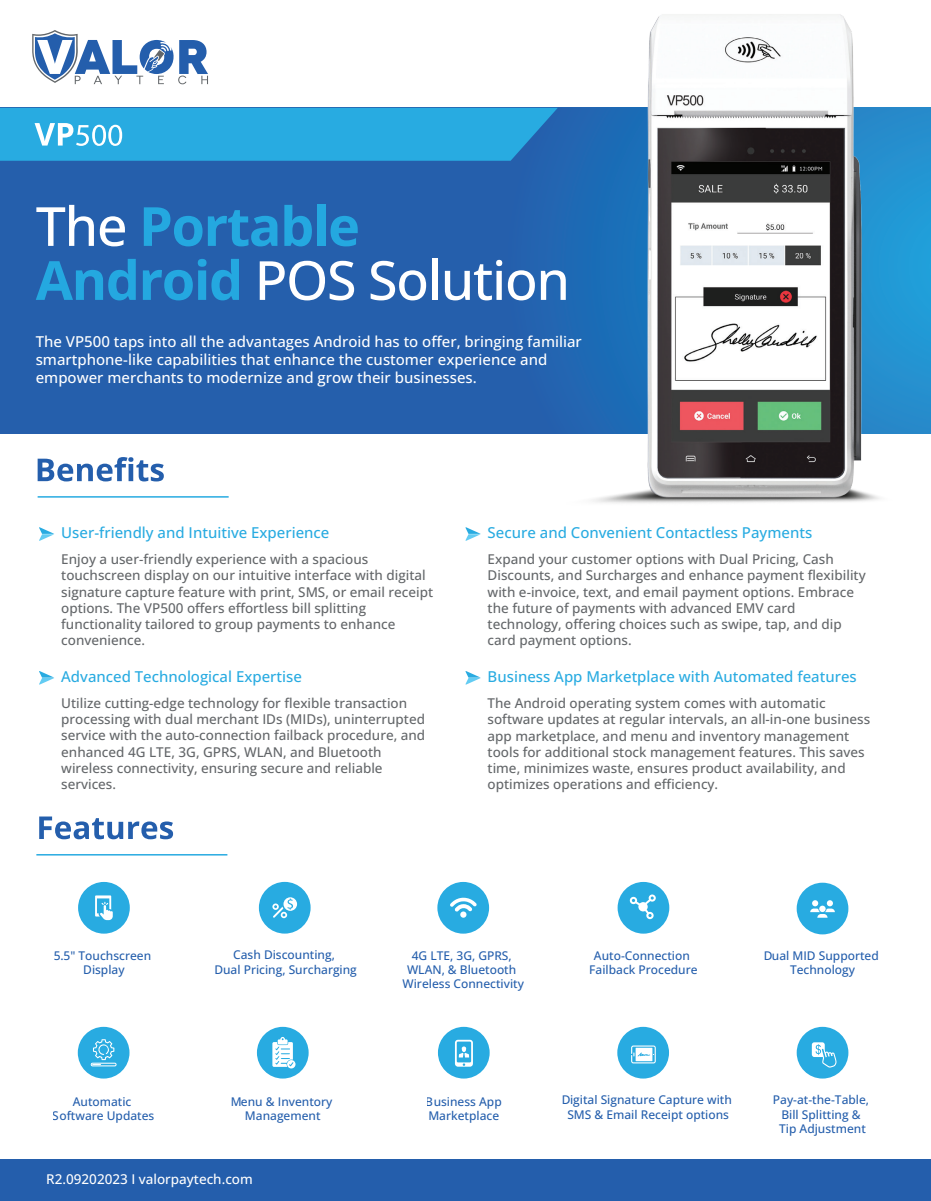
<style>
.page{position:relative;width:931px;height:1201px;background:#fff}
.page>*{position:absolute;margin:0;border:0;box-sizing:border-box;transform-origin:0 0}
.t1{font:700 54px/54px "Open Sans";letter-spacing:-.025em;color:#24a8e0}
.t2{font:500 15px/18px "Open Sans";color:#fff}
.t3{font:500 15px "Open Sans";color:#28abe1}
.t4{font:500 13.5px/16.2px "Open Sans";color:#636669}
.t5{font:500 13.5px "Open Sans";color:#fff}
.t6{font:500 12px/14.4px "Open Sans";color:#245eac;text-align:center}
.s1{font-weight:500;color:#fff}
</style>
<div class="page">
<div style="left:0;top:108px;width:931px;height:326px;background:#255fac"></div>
<img style="left:558px;top:14px;width:343px;height:489px">
<svg style="left:0;top:108px;width:558px;height:53px;background:#2da9df"></svg>
<svg style="left:465px;top:671px;width:16px;height:13px"></svg>
<svg style="left:465px;top:527px;width:16px;height:14px"></svg>
<svg style="left:39px;top:527px;width:15px;height:14px"></svg>
<svg style="left:39px;top:671px;width:15px;height:13px"></svg>
<svg style="left:32px;top:30px;width:176px;height:54px"></svg>
<svg style="left:39px;top:816px;width:134px;height:23px"></svg>
<div style="left:438px;top:1027px;width:52px;height:51px;background:#28abe1;border-radius:50%"></div>
<svg style="left:455px;top:1040px;width:18px;height:26px"></svg>
<div style="left:617px;top:882px;width:52px;height:51px;background:#28abe1;border-radius:50%"></div>
<svg style="left:630px;top:894px;width:26px;height:25px"></svg>
<div style="left:78px;top:882px;width:52px;height:51px;background:#28abe1;border-radius:50%"></div>
<svg style="left:95px;top:895px;width:18px;height:25px"></svg>
<div style="left:78px;top:1027px;width:51px;height:51px;background:#28abe1;border-radius:50%"></div>
<svg style="left:91px;top:1039px;width:26px;height:27px"></svg>
<div style="left:796px;top:1027px;width:52px;height:51px;background:#28abe1;border-radius:50%"></div>
<svg style="left:812px;top:1042px;width:24px;height:25px"></svg>
<hr style="left:36px;top:854px;width:191px;height:1px;background:#28abe1">
<div style="left:437px;top:882px;width:52px;height:51px;background:#28abe1;border-radius:50%"></div>
<svg style="left:450px;top:897px;width:26px;height:15px"></svg>
<div style="left:460px;top:911px;width:6px;height:7px;background:#fff;border-radius:50%"></div>
<div style="left:257px;top:1027px;width:52px;height:51px;background:#28abe1;border-radius:50%"></div>
<svg style="left:272px;top:1037px;width:23px;height:31px"></svg>
<div style="left:617px;top:1027px;width:52px;height:51px;background:#28abe1;border-radius:50%"></div>
<svg style="left:631px;top:1045px;width:25px;height:18px"></svg>
<div style="left:259px;top:882px;width:52px;height:51px;background:#28abe1;border-radius:50%"></div>
<svg style="left:272px;top:897px;width:25px;height:21px"></svg>
<div style="left:796px;top:883px;width:52px;height:51px;background:#28abe1;border-radius:50%"></div>
<svg style="left:810px;top:900px;width:25px;height:18px"></svg>
<svg style="left:38px;top:457px;width:126px;height:24px"></svg>
<hr style="left:38px;top:496px;width:191px;height:2px;background:#28abe1">
<div style="left:0;top:1159px;width:931px;height:42px;background:#245eac"></div>
<h1 class="t1" style="left:36px;top:198px;width:536px"><span class="s1">The</span> Portable<br>Android <span class="s1">POS Solution</span></h1>
<p class="t2" style="left:36px;top:333px;width:548px">The VP500 taps into all the advantages Android has to offer, bringing familiar smartphone-like capabilities that enhance the customer experience and empower merchants to modernize and grow their businesses.</p>
<p class="t3" style="left:61px;top:522px;width:270px">User-friendly and Intuitive Experience</p>
<p class="t4" style="left:61px;top:551px;width:373px">Enjoy a user-friendly experience with a spacious touchscreen display on our intuitive interface with digital signature capture feature with print, SMS, or email receipt options. The VP500 offers effortless bill splitting functionality tailored to group payments to enhance convenience.</p>
<p class="t3" style="left:61px;top:666px;width:242px">Advanced Technological Expertise</p>
<p class="t4" style="left:61px;top:695px;width:365px">Utilize cutting-edge technology for flexible transaction processing with dual merchant IDs (MIDs), uninterrupted service with the auto-connection failback procedure, and enhanced 4G LTE, 3G, GPRS, WLAN, and Bluetooth wireless connectivity, ensuring secure and reliable services.</p>
<p class="t3" style="left:488px;top:522px;width:326px">Secure and Convenient Contactless Payments</p>
<p class="t4" style="left:488px;top:551px;width:379px">Expand your customer options with Dual Pricing, Cash Discounts, and Surcharges and enhance payment flexibility with e-invoice, text, and email payment options. Embrace the future of payments with advanced EMV card technology, offering choices such as swipe, tap, and dip card payment options.</p>
<p class="t3" style="left:488px;top:666px;width:371px">Business App Marketplace with Automated features</p>
<p class="t4" style="left:488px;top:695px;width:384px">The Android operating system comes with automatic software updates at regular intervals, an all-in-one business app marketplace, and menu and inventory management tools for additional stock management features. This saves time, minimizes waste, ensures product availability, and optimizes operations and efficiency.</p>
<p class="t6" style="left:54px;top:948px;width:99px">5.5" Touchscreen<br>Display</p>
<p class="t6" style="left:214px;top:947px;width:144px">Cash Discounting,<br>Dual Pricing, Surcharging</p>
<p class="t6" style="left:763px;top:948px;width:117px">Dual MID Supported<br>Technology</p>
<p class="t6" style="left:402px;top:947px;width:123px">4G LTE, 3G, GPRS,<br>WLAN, &amp; Bluetooth<br>Wireless Connectivity</p>
<p class="t6" style="left:589px;top:948px;width:110px">Auto-Connection<br>Failback Procedure</p>
<p class="t6" style="left:53px;top:1094px;width:103px">Automatic<br>Software Updates</p>
<p class="t6" style="left:773px;top:1092px;width:98px">Pay-at-the-Table,<br>Bill Splitting &amp;<br>Tip Adjustment</p>
<p class="t6" style="left:230px;top:1093px;width:104px">Menu &amp; Inventory<br>Management</p>
<p class="t6" style="left:561px;top:1092px;width:172px">Digital Signature Capture with<br>SMS &amp; Email Receipt options</p>
<p class="t6" style="left:426px;top:1094px;width:77px;text-align:left">Business App<br>Marketplace</p>
<p class="t5" style="left:46px;top:1170px;width:208px">R2.09202023 I valorpaytech.com</p>
</div>
